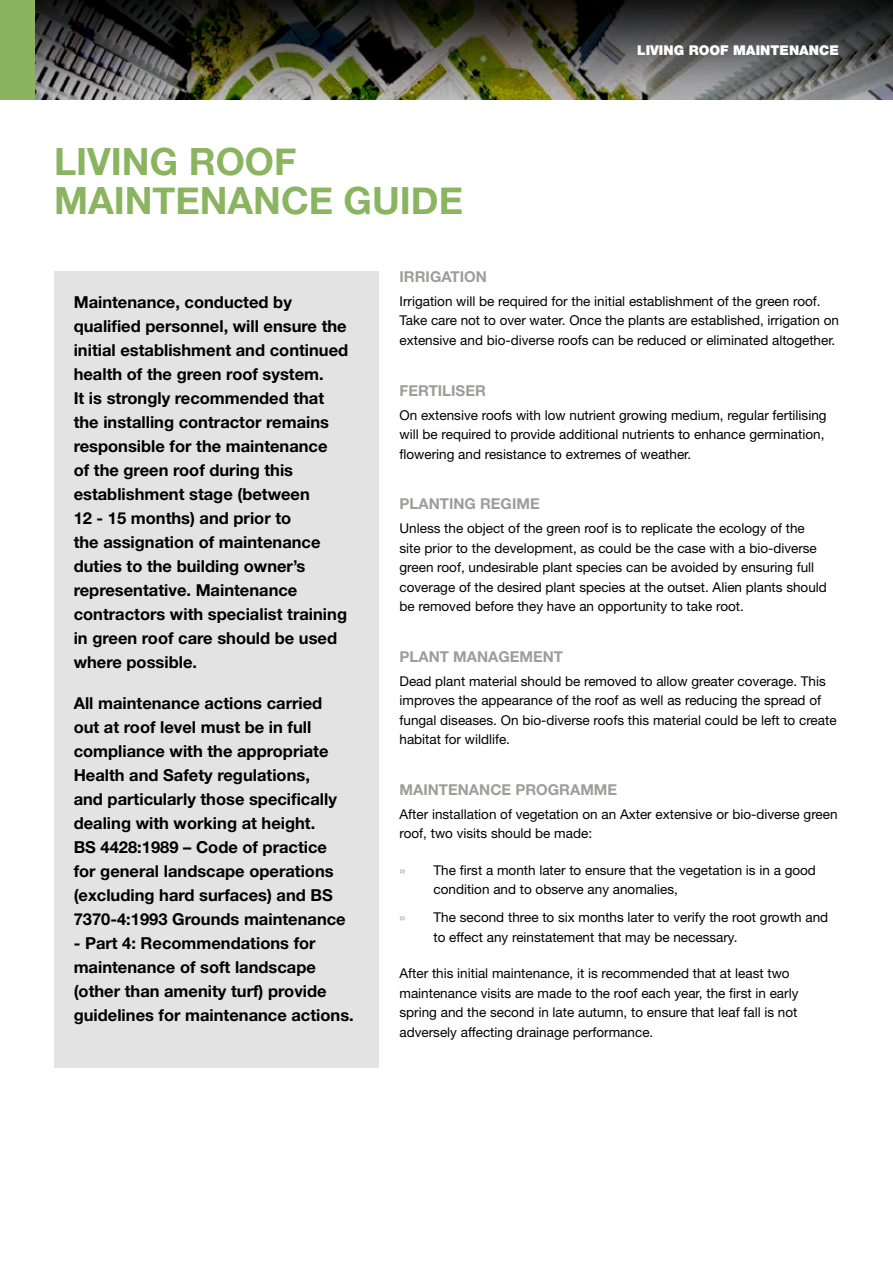
<style>
.page{position:relative;width:893px;height:1263px;background:#fff}
.page>*{position:absolute;margin:0;border:0;box-sizing:border-box;transform-origin:0 0}
.t1{font:700 37.5px/39px "Helvetica Neue";color:#8bb461}
.t2{font:700 16.5px/24px "Helvetica Neue East A";color:#000}
.t3{font:700 15px "Helvetica Neue East A";color:#9d9d9c}
.t4{font:13.5px/19.5px "Helvetica Neue";color:#000}
.t5{font:900 13.5px "Helvetica Neue";color:#fff}
.s1{font-family:"Helvetica Neue East A";font-weight:700;color:#9dcd9a}
</style>
<div class="page">
<div style="left:54px;top:271px;width:324px;height:796px;background:#e3e3e3"></div>
<img style="left:34px;top:0;width:859px;height:99px">
<div style="left:0;top:0;width:34px;height:99px;background:#8bb461"></div>
<h1 class="t1" style="left:54px;top:143px;width:410px">LIVING ROOF<br>MAINTENANCE GUIDE</h1>
<p class="t5" style="left:637px;top:42px;width:203px">LIVING ROOF MAINTENANCE</p>
<p class="t2" style="left:74px;top:290px;width:276px">Maintenance, conducted by qualified personnel, will ensure the initial establishment and continued health of the green roof system.<br>It is strongly recommended that the installing contractor remains responsible for the maintenance<br>of the green roof during this establishment stage (between<br>12 - 15 months) and prior to<br>the assignation of maintenance duties to the building owner’s representative. Maintenance contractors with specialist training in green roof care should be used where possible.</p>
<p class="t2" style="left:74px;top:691px;width:274px">All maintenance actions carried out at roof level must be in full compliance with the appropriate Health and Safety regulations,<br>and particularly those specifically dealing with working at height.<br>BS 4428:1989 – Code of practice for general landscape operations (excluding hard surfaces) and BS 7370-4:1993 Grounds maintenance</p>
<p class="t2" style="left:74px;top:932px;width:282px">- Part 4: Recommendations for maintenance of soft landscape (other than amenity turf) provide guidelines for maintenance actions.</p>
<p class="t3" style="left:400px;top:268px;width:89px">IRRIGATION</p>
<p class="t4" style="left:400px;top:291px;width:441px">Irrigation will be required for the initial establishment of the green roof.<br>Take care not to over water. Once the plants are established, irrigation on extensive and bio-diverse roofs can be reduced or eliminated altogether.</p>
<p class="t3" style="left:400px;top:381px;width:88px">FERTILISER</p>
<p class="t4" style="left:400px;top:405px;width:429px">On extensive roofs with low nutrient growing medium, regular fertilising will be required to provide additional nutrients to enhance germination, flowering and resistance to extremes of weather.</p>
<p class="t3" style="left:400px;top:495px;width:142px">PLANTING REGIME</p>
<p class="t4" style="left:400px;top:518px;width:429px">Unless the object of the green roof is to replicate the ecology of the site prior to the development, as could be the case with a bio-diverse green roof, undesirable plant species can be avoided by ensuring full coverage of the desired plant species at the outset. Alien plants should be removed before they have an opportunity to take root.</p>
<p class="t3" style="left:400px;top:647px;width:165px">PLANT MANAGEMENT</p>
<p class="t4" style="left:400px;top:671px;width:439px">Dead plant material should be removed to allow greater coverage. This improves the appearance of the roof as well as reducing the spread of fungal diseases. On bio-diverse roofs this material could be left to create habitat for wildlife.</p>
<p class="t3" style="left:400px;top:780px;width:219px">MAINTENANCE PROGRAMME</p>
<p class="t4" style="left:400px;top:804px;width:440px">After installation of vegetation on an Axter extensive or bio-diverse green roof, two visits should be made:</p>
<p class="t4" style="left:434px;top:860px;width:384px;text-indent:-34px"><span class="s1">»</span> The first a month later to ensure that the vegetation is in a good condition and to observe any anomalies,</p>
<p class="t4" style="left:434px;top:907px;width:396px;text-indent:-34px"><span class="s1">»</span> The second three to six months later to verify the root growth and to effect any reinstatement that may be necessary.</p>
<p class="t4" style="left:400px;top:963px;width:400px">After this initial maintenance, it is recommended that at least two maintenance visits are made to the roof each year, the first in early spring and the second in late autumn, to ensure that leaf fall is not adversely affecting drainage performance.</p>
</div>
